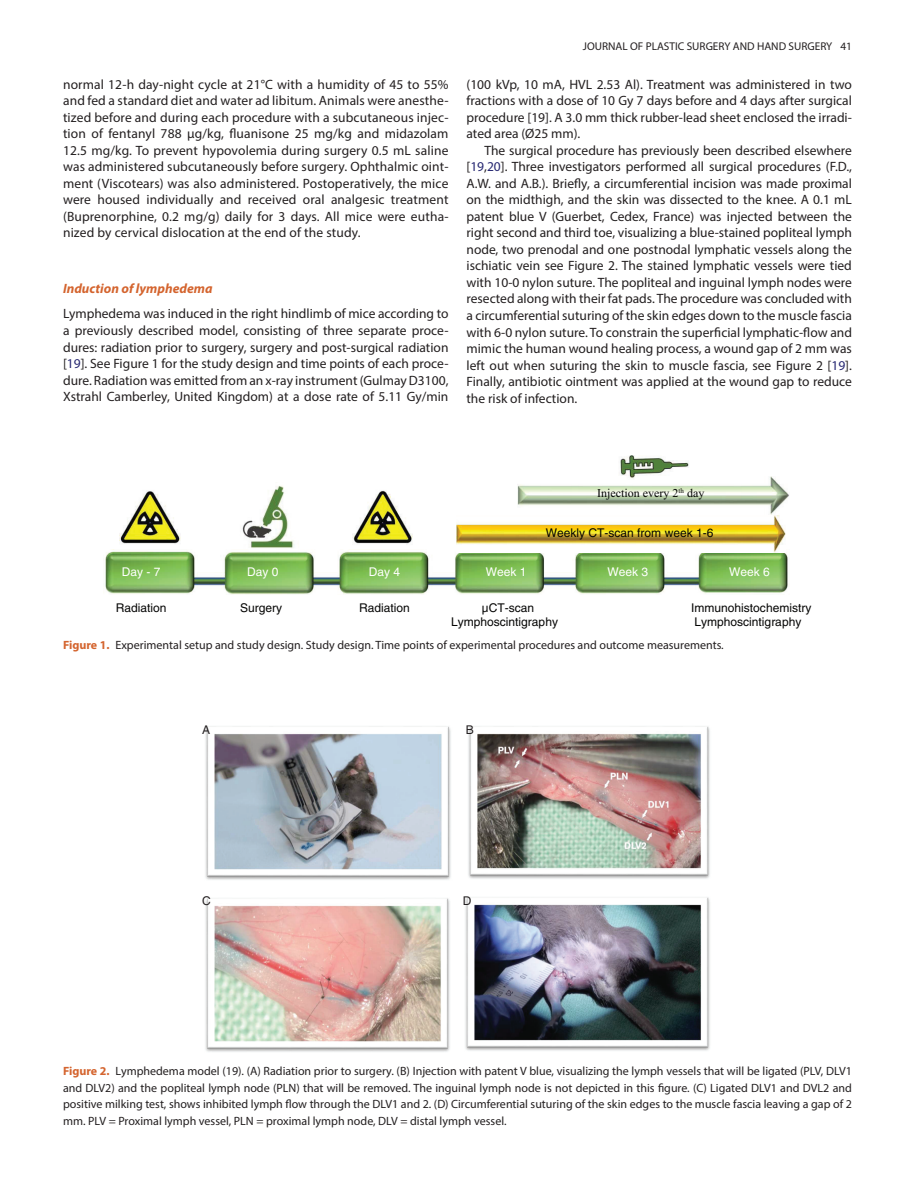
<style>
.page{position:relative;width:915px;height:1191px;background:#fff}
.page>*{position:absolute;margin:0;border:0;box-sizing:border-box;transform-origin:0 0}
.Body_text_first{font:13.5px/16.5px "Myriad Pro";color:#231f20;text-align:justify}
.Body_text_next{font:13.5px/16.5px "Myriad Pro";color:#231f20;text-align:justify}
.B_head{font:italic 700 13.5px "Myriad Pro";color:#d4642e}
.Figure_title{font:12px/16.5px "Myriad Pro";color:#231f20;text-align:justify}
.t1{font:12px/14.4px "Helvetica LT Std";color:#050504;text-align:center}
.t2{font:12px "Helvetica LT Std";color:#fff}
.t3{font:12px "Times New Roman";color:#040503}
.t4{font:12px "Helvetica LT Std";color:#231f20}
.t5{font:11.25px "Myriad Pro";color:#231f20}
.s1{color:#272872}
.s2{font-weight:700;color:#d4642e}
</style>
<div class="page">
<img style="left:119px;top:491px;width:61px;height:53px">
<img style="left:352px;top:490px;width:60px;height:54px">
<img style="left:242px;top:485px;width:52px;height:63px">
<img style="left:517px;top:476px;width:272px;height:38px">
<img style="left:105px;top:551px;width:683px;height:44px">
<img style="left:456px;top:515px;width:329px;height:38px">
<img style="left:618px;top:455px;width:71px;height:24px">
<img style="left:205px;top:726px;width:246px;height:154px">
<img style="left:468px;top:726px;width:242px;height:153px">
<img style="left:205px;top:898px;width:245px;height:154px">
<img style="left:465px;top:897px;width:245px;height:154px">
<p class="Body_text_first" style="left:63px;top:76px;width:387px">normal 12-h day-night cycle at 21°C with a humidity of 45 to 55% and fed a standard diet and water ad libitum. Animals were anesthe&shy;tized before and during each procedure with a subcutaneous injec&shy;tion of fentanyl 788 µg/kg, fluanisone 25 mg/kg and midazolam 12.5 mg/kg. To prevent hypovolemia during surgery 0.5 mL saline was administered subcutaneously before surgery. Ophthalmic oint&shy;ment (Viscotears) was also administered. Postoperatively, the mice were housed individually and received oral analgesic treatment (Buprenorphine, 0.2 mg/g) daily for 3 days. All mice were eutha&shy;nized by cervical dislocation at the end of the study.</p>
<p class="B_head" style="left:63px;top:280px;width:151px">Induction of lymphedema</p>
<p class="Body_text_first" style="left:63px;top:305px;width:387px">Lymphedema was induced in the right hindlimb of mice according to a previously described model, consisting of three separate proce&shy;dures: radiation prior to surgery, surgery and post-surgical radiation [<span class="s1">19</span>]. See Figure 1 for the study design and time points of each proce&shy;dure. Radiation was emitted from an x-ray instrument (Gulmay D3100, Xstrahl Camberley, United Kingdom) at a dose rate of 5.11 Gy/min</p>
<p class="t5" style="left:582px;top:39px;width:270px">JOURNAL OF PLASTIC SURGERY AND HAND SURGERY 41</p>
<p class="Body_text_first" style="left:466px;top:76px;width:387px">(100 kVp, 10 mA, HVL 2.53 Al). Treatment was administered in two fractions with a dose of 10 Gy 7 days before and 4 days after surgical procedure [19]. A 3.0 mm thick rubber-lead sheet enclosed the irradi&shy;ated area (Ø25 mm).</p>
<p class="Body_text_next" style="left:466px;top:142px;width:387px;text-indent:18px">The surgical procedure has previously been described elsewhere [<span class="s1">19</span>,<span class="s1">20</span>]. Three investigators performed all surgical procedures (F.D., A.W. and A.B.). Briefly, a circumferential incision was made proximal on the midthigh, and the skin was dissected to the knee. A 0.1 mL patent blue V (Guerbet, Cedex, France) was injected between the right second and third toe, visualizing a blue-stained popliteal lymph node, two prenodal and one postnodal lymphatic vessels along the ischiatic vein see Figure 2. The stained lymphatic vessels were tied with 10-0 nylon suture. The popliteal and inguinal lymph nodes were resected along with their fat pads. The procedure was concluded with a circumferential suturing of the skin edges down to the muscle fascia with 6-0 nylon suture. To constrain the superficial lymphatic-flow and mimic the human wound healing process, a wound gap of 2 mm was left out when suturing the skin to muscle fascia, see Figure 2 [<span class="s1">19</span>].<br>Finally, antibiotic ointment was applied at the wound gap to reduce the risk of infection.</p>
<p class="t3" style="left:597px;top:488px;width:109px">Injection every 2<sup>th</sup> day</p>
<p class="t1" style="left:545px;top:525px;width:169px">Weekly CT-scan from week 1-6</p>
<p class="t2" style="left:122px;top:564px;width:40px">Day - 7</p>
<p class="t2" style="left:247px;top:564px;width:33px">Day 0</p>
<p class="t2" style="left:369px;top:564px;width:33px">Day 4</p>
<p class="t2" style="left:485px;top:564px;width:42px">Week 1</p>
<p class="t2" style="left:607px;top:564px;width:42px">Week 3</p>
<p class="t2" style="left:729px;top:564px;width:42px">Week 6</p>
<p class="t1" style="left:116px;top:600px;width:52px">Radiation</p>
<p class="t1" style="left:240px;top:600px;width:44px">Surgery</p>
<p class="t1" style="left:359px;top:600px;width:52px">Radiation</p>
<p class="t1" style="left:451px;top:600px;width:108px">µCT-scan<br>Lymphoscintigraphy</p>
<p class="t1" style="left:691px;top:600px;width:122px;text-align:left">Immunohistochemistry<br>Lymphoscintigraphy</p>
<p class="Figure_title" style="left:63px;top:636px;width:662px"><span class="s2">Figure 1.</span> Experimental setup and study design. Study design. Time points of experimental procedures and outcome measurements.</p>
<p class="t4" style="left:202px;top:722px;width:10px">A</p>
<p class="t4" style="left:202px;top:894px;width:10px">C</p>
<p class="t4" style="left:466px;top:722px;width:10px">B</p>
<p class="t4" style="left:462px;top:893px;width:10px">D</p>
<p class="Figure_title" style="left:63px;top:1062px;width:790px"><span class="s2">Figure 2.</span> Lymphedema model (19). (A) Radiation prior to surgery. (B) Injection with patent V blue, visualizing the lymph vessels that will be ligated (PLV, DLV1 and DLV2) and the popliteal lymph node (PLN) that will be removed. The inguinal lymph node is not depicted in this figure. (C) Ligated DLV1 and DVL2 and positive milking test, shows inhibited lymph flow through the DLV1 and 2. (D) Circumferential suturing of the skin edges to the muscle fascia leaving a gap of 2 mm. PLV = Proximal lymph vessel, PLN = proximal lymph node, DLV = distal lymph vessel.</p>
</div>
